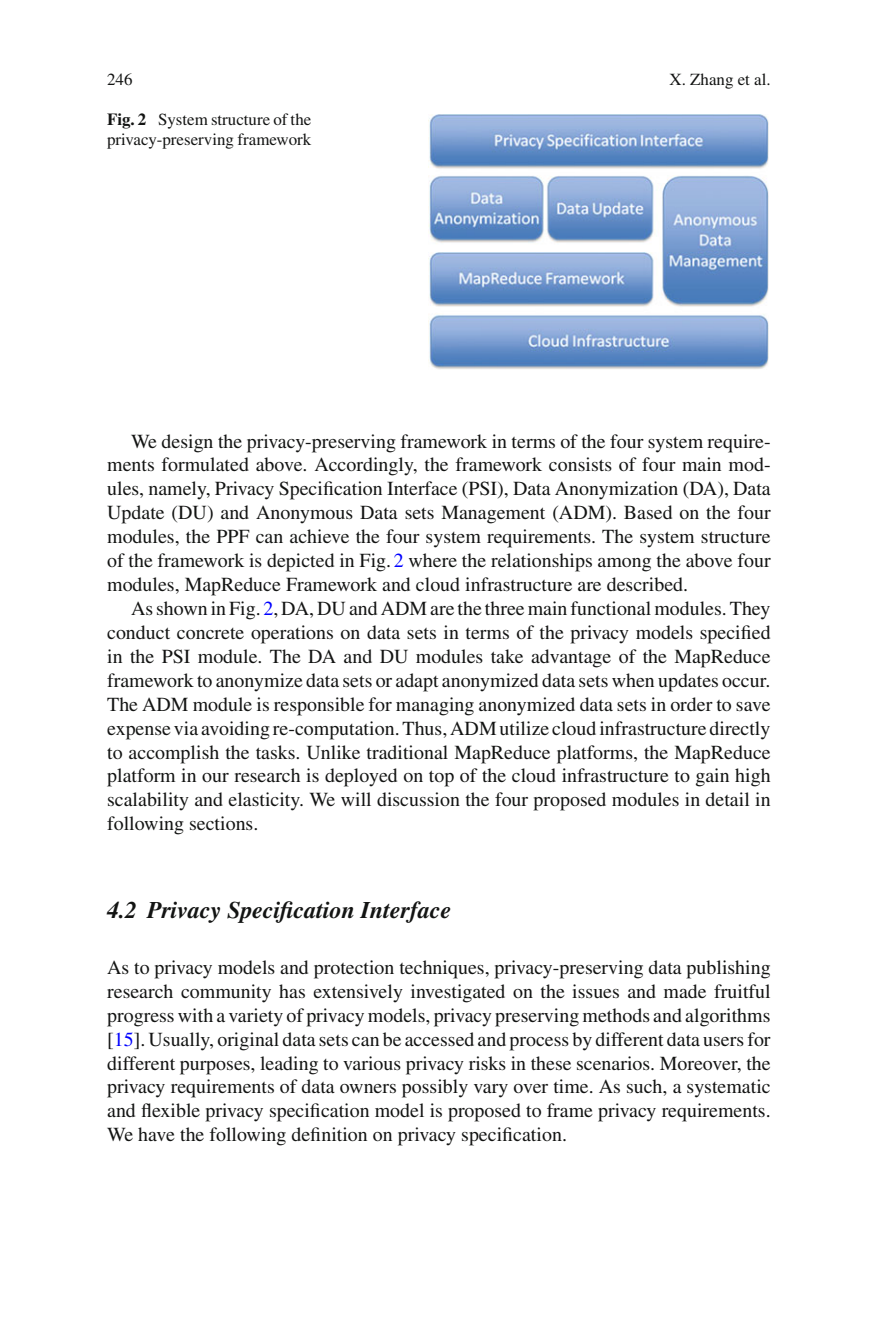
<style>
.page{position:relative;width:879px;height:1333px;background:#fff}
.page>*{position:absolute;margin:0;border:0;box-sizing:border-box;transform-origin:0 0}
.t1{font:italic 700 24px "Times";color:#131413}
.t2{font:20px/24px "Times";color:#131413;text-align:justify}
.t3{font:17px/20px "Times";color:#131413}
.s1{font-weight:700}
.s2{color:#00f}
</style>
<div class="page">
<img style="left:428px;top:114px;width:341px;height:256px">
<p class="t3" style="left:107px;top:71px;width:27px">246</p>
<p class="t3" style="left:669px;top:71px;width:103px">X. Zhang et al.</p>
<p class="t3" style="left:107px;top:111px;width:206px"><span class="s1">Fig. 2</span> System structure of the privacy-preserving framework</p>
<p class="t2" style="left:107px;top:430px;width:665px;text-indent:24px">We design the privacy-preserving framework in terms of the four system require&shy;ments formulated above. Accordingly, the framework consists of four main mod&shy;ules, namely, Privacy Specification Interface (PSI), Data Anonymization (DA), Data Update (DU) and Anonymous Data sets Management (ADM). Based on the four modules, the PPF can achieve the four system requirements. The system structure of the framework is depicted in Fig. <span class="s2">2</span> where the relationships among the above four modules, MapReduce Framework and cloud infrastructure are described.</p>
<p class="t2" style="left:107px;top:598px;width:665px;text-indent:24px">As shown in Fig. <span class="s2">2</span>, DA, DU and ADM are the three main functional modules. They conduct concrete operations on data sets in terms of the privacy models specified in the PSI module. The DA and DU modules take advantage of the MapReduce framework to anonymize data sets or adapt anonymized data sets when updates occur.<br>The ADM module is responsible for managing anonymized data sets in order to save expense via avoiding re-computation. Thus, ADM utilize cloud infrastructure directly to accomplish the tasks. Unlike traditional MapReduce platforms, the MapReduce platform in our research is deployed on top of the cloud infrastructure to gain high scalability and elasticity. We will discussion the four proposed modules in detail in following sections.</p>
<p class="t1" style="left:107px;top:901px;width:346px">4.2 Privacy Specification Interface</p>
<p class="t2" style="left:107px;top:957px;width:665px">As to privacy models and protection techniques, privacy-preserving data publishing research community has extensively investigated on the issues and made fruitful progress with a variety of privacy models, privacy preserving methods and algorithms [<span class="s2">15</span>]. Usually, original data sets can be accessed and process by different data users for different purposes, leading to various privacy risks in these scenarios. Moreover, the privacy requirements of data owners possibly vary over time. As such, a systematic and flexible privacy specification model is proposed to frame privacy requirements.<br>We have the following definition on privacy specification.</p>
</div>
